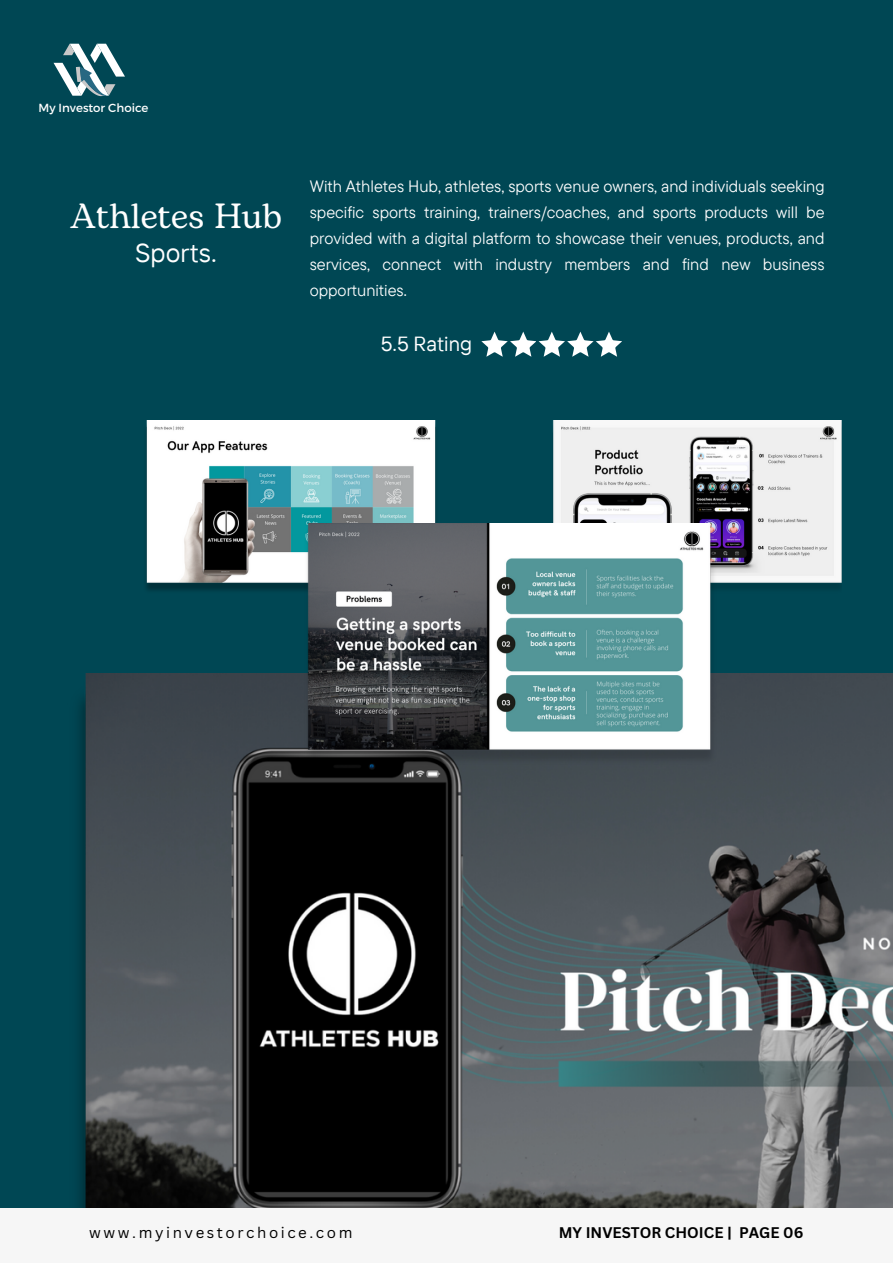
<style>
.page{position:relative;width:893px;height:1264px;background:#fff}
.page>*{position:absolute;margin:0;border:0;box-sizing:border-box;transform-origin:0 0}
.t1{font:34.95px "Bogart";color:#fff}
.t2{font:25.95px "TT Interphases";color:#fff}
.t3{font:20.4px "TT Interphases";color:#fff}
.t4{font:16.5px/25.8px "TT Commons Pro";color:#fff;text-align:justify}
.t5{font:15px "Canva Sans";letter-spacing:.17em;color:#000}
.t6{font:700 15px "Canva Sans";color:#000}
.t7{font:11.7px "Montserrat";color:#fff}
</style>
<div class="page">
<div style="left:0;top:0;width:892px;height:1262px;background:#004754"></div>
<svg style="left:53px;top:43px;width:72px;height:54px"></svg>
<svg style="left:481px;top:331px;width:140px;height:25px"></svg>
<img style="left:80px;top:673px;width:812px;height:535px">
<div style="left:0;top:1208px;width:892px;height:54px;background:#f6f6f6"></div>
<img style="left:146px;top:420px;width:290px;height:170px">
<img style="left:553px;top:420px;width:288px;height:168px">
<img style="left:293px;top:523px;width:434px;height:244px">
<p class="t7" style="left:38px;top:100px;width:112px">My Investor Choice</p>
<p class="t1" style="left:70px;top:191px;width:213px">Athletes Hub</p>
<p class="t2" style="left:135px;top:236px;width:83px">Sports.</p>
<p class="t4" style="left:310px;top:173px;width:516px">With Athletes Hub, athletes, sports venue owners, and individuals seeking specific sports training, trainers/coaches, and sports products will be provided with a digital platform to showcase their venues, products, and services, connect with industry members and find new business opportunities.</p>
<p class="t3" style="left:380px;top:330px;width:93px">5.5 Rating</p>
<p class="t5" style="left:89px;top:1222px;width:265px">www.myinvestorchoice.com</p>
<p class="t6" style="left:558px;top:1221px;width:246px">MY INVESTOR CHOICE | PAGE 06</p>
</div>
